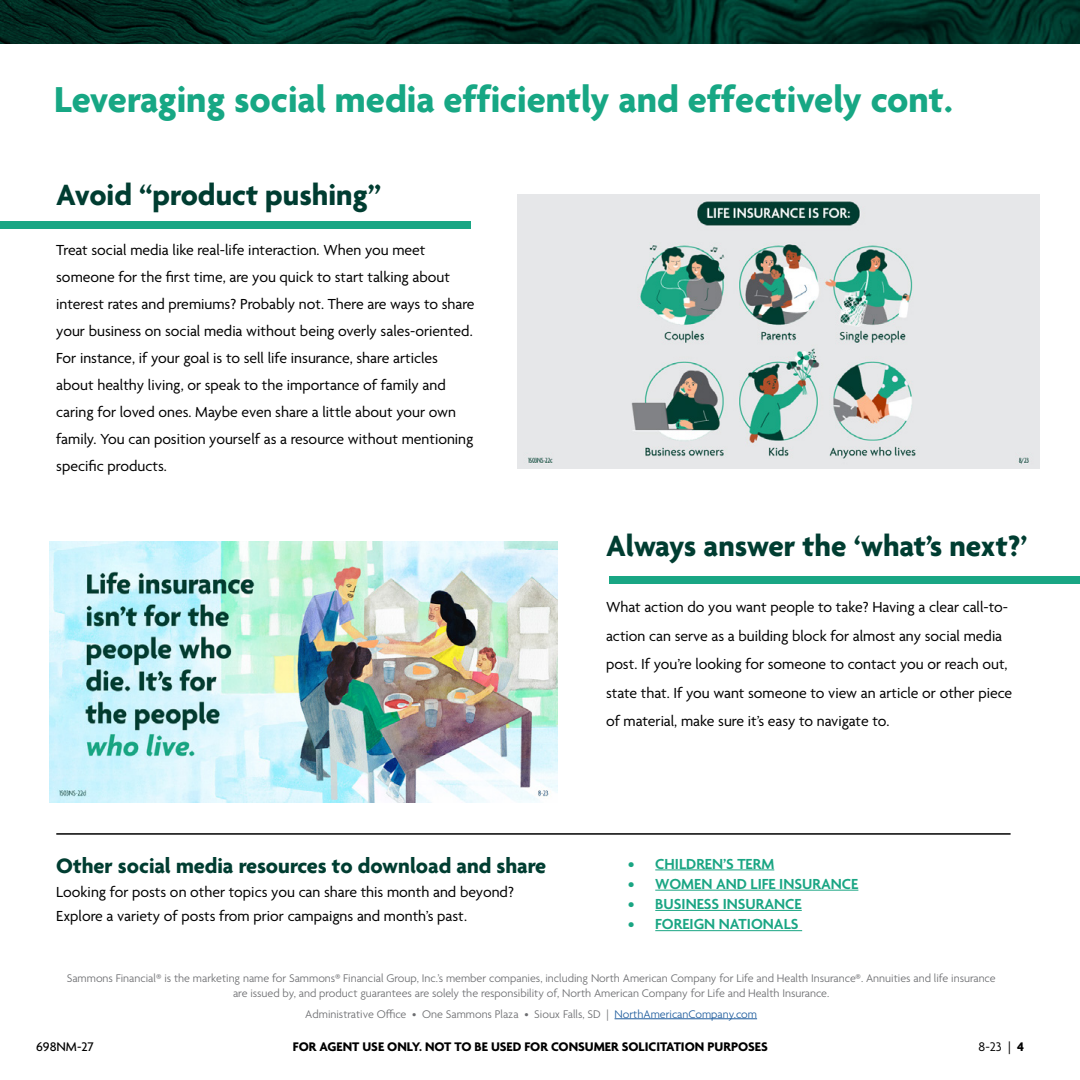
<style>
.page{position:relative;width:1080px;height:1080px;background:#fff}
.page>*{position:absolute;margin:0;border:0;box-sizing:border-box;transform-origin:0 0}
.t1{font:700 39px "Agenda";color:#17a784}
.t2{font:700 31.5px "Agenda";color:#003d31}
.t3{font:700 22.5px "Agenda";color:#003d31}
.t4{font:15.75px/27px "Agenda";color:#000}
.t5{font:600 15.75px "Agenda";color:#19a583}
.t6{font:700 13.5px "Agenda";color:#000}
.t7{font:500 13.5px "Agenda";color:#000}
.t8{font:13.5px "Agenda";color:#000}
.t9{font:300 12px/14.4px "Agenda";color:#6d6e71;text-align:center}
.s1{color:#215e9e}
.s2{font-weight:700}
</style>
<div class="page">
<img style="left:0;top:0;width:1080px;height:43px">
<img style="left:517px;top:195px;width:523px;height:273px">
<div style="left:0;top:221px;width:471px;height:8px;background:#19a684"></div>
<img style="left:50px;top:541px;width:507px;height:262px">
<div style="left:609px;top:577px;width:471px;height:7px;background:#19a684"></div>
<hr style="left:615px;top:1019px;width:142px;height:1px;background:#215e9e">
<hr style="left:655px;top:870px;width:119px;height:1px;background:#19a583">
<hr style="left:655px;top:890px;width:203px;height:1px;background:#19a583">
<hr style="left:655px;top:910px;width:147px;height:1px;background:#19a583">
<hr style="left:655px;top:930px;width:147px;height:1px;background:#19a583">
<hr style="left:56px;top:833px;width:955px;height:2px;background:#000">
<h1 class="t1" style="left:54px;top:78px;width:900px">Leveraging social media ef f iciently and ef f ectively cont.</h1>
<h2 class="t2" style="left:56px;top:178px;width:326px">Avoid “product pushing”</h2>
<p class="t4" style="left:56px;top:237px;width:420px">Treat social media like real-life interaction. When you meet someone for the first time, are you quick to start talking about interest rates and premiums? Probably not. There are ways to share your business on social media without being overly sales-oriented.<br>For instance, if your goal is to sell life insurance, share articles about healthy living, or speak to the importance of family and caring for loved ones. Maybe even share a little about your own family. You can position yourself as a resource without mentioning specific products.</p>
<h3 class="t3" style="left:56px;top:854px;width:492px">Other social media resources to download and share</h3>
<p class="t4" style="left:56px;top:881px;width:459px;line-height:24px">Looking for posts on other topics you can share this month and beyond?<br>Explore a variety of posts from prior campaigns and month’s past.</p>
<h2 class="t2" style="left:606px;top:529px;width:423px">Always answer the ‘what’s next?’</h2>
<p class="t4" style="left:606px;top:594px;width:408px;line-height:28.5px">What action do you want people to take? Having a clear call-to&shy;action can serve as a building block for almost any social media post. If you’re looking for someone to contact you or reach out, state that. If you want someone to view an article or other piece of material, make sure it’s easy to navigate to.</p>
<p class="t5" style="left:628px;top:855px;width:148px">• CHILDREN’S TERM</p>
<p class="t5" style="left:628px;top:875px;width:232px">• WOMEN AND LIFE INSURANCE</p>
<p class="t5" style="left:628px;top:896px;width:175px">• BUSINESS INSURANCE</p>
<p class="t5" style="left:628px;top:916px;width:172px">• FOREIGN NATIONALS</p>
<p class="t9" style="left:67px;top:972px;width:930px">Sammons Financial® is the marketing name for Sammons® Financial Group, Inc.’s member companies, including North American Company for Life and Health Insurance®. Annuities and life insurance are issued by, and product guarantees are solely the responsibility of, North American Company for Life and Health Insurance.</p>
<p class="t9" style="left:305px;top:1008px;width:453px">Administrative Office • One Sammons Plaza • Sioux Falls, SD | <span class="s1">NorthAmericanCompany.com</span></p>
<p class="t7" style="left:36px;top:1039px;width:59px">698NM-27</p>
<p class="t6" style="left:293px;top:1039px;width:476px">FOR AGENT USE ONLY. NOT TO BE USED FOR CONSUMER SOLICITATION PURPOSES</p>
<p class="t8" style="left:979px;top:1039px;width:47px">8-23 | <span class="s2">4</span></p>
</div>
